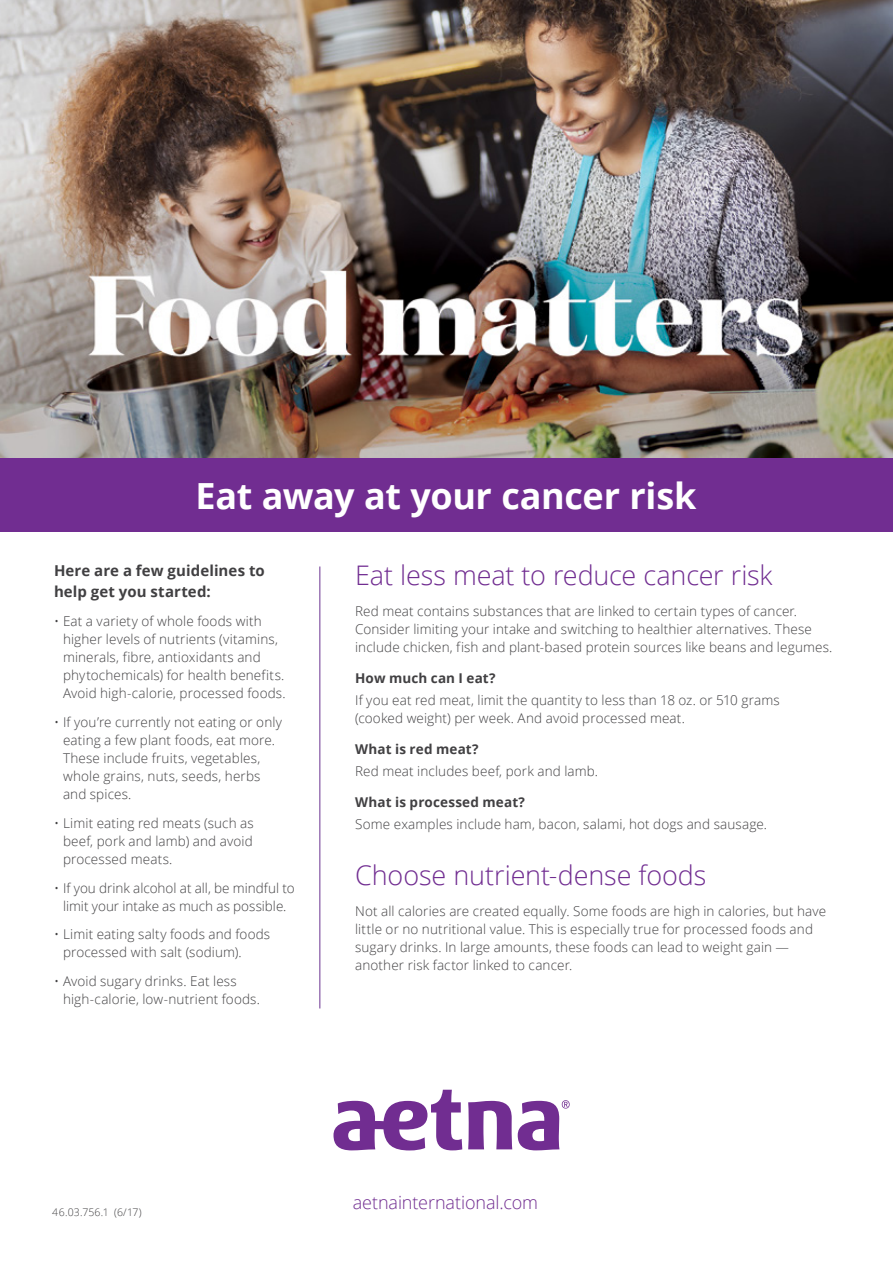
<style>
.page{position:relative;width:893px;height:1263px;background:#fff}
.page>*{position:absolute;margin:0;border:0;box-sizing:border-box;transform-origin:0 0}
.t1{font:700 36px "Open Sans";letter-spacing:-.01em;color:#fff}
.t2{font:300 27px "Open Sans";letter-spacing:-.005em;color:#712d91}
.t3{font:300 18px "Open Sans";letter-spacing:-.005em;color:#712d91}
.t4{font:700 15px "Open Sans";letter-spacing:.005em;color:#414042}
.Body{font:300 13.5px/18px "Open Sans";letter-spacing:.01em;color:#414042}
.Body_subhead{font:700 13.5px "Open Sans";letter-spacing:.01em;color:#414042}
.t5{font:300 10.5px "Open Sans";letter-spacing:.01em;color:#414042}
</style>
<div class="page">
<img style="left:0;top:0;width:893px;height:459px">
<svg style="left:333px;top:1090px;width:237px;height:60px"></svg>
<div style="left:0;top:459px;width:893px;height:73px;background:#712d91"></div>
<hr style="left:319px;top:566px;width:2px;height:442px;background:#9c77b5">
<h1 class="t1" style="left:195px;top:471px;width:503px">Eat away at your cancer risk</h1>
<h2 class="t4" style="left:54px;top:560px;width:212px">Here are a few guidelines to</h2>
<h2 class="t4" style="left:54px;top:581px;width:158px">help get you started:</h2>
<p class="Body" style="left:63px;top:612px;width:224px;text-indent:-9px">• Eat a variety of whole foods with higher levels of nutrients (vitamins, minerals, fibre, antioxidants and phytochemicals) for health benefits.<br>Avoid high-calorie, processed foods.</p>
<p class="Body" style="left:63px;top:713px;width:221px;text-indent:-9px">• If you’re currently not eating or only eating a few plant foods, eat more.<br>These include fruits, vegetables, whole grains, nuts, seeds, herbs and spices.</p>
<p class="Body" style="left:63px;top:813px;width:192px;text-align:justify;text-indent:-9px">• Limit eating red meats (such as beef, pork and lamb) and avoid processed meats.</p>
<p class="Body" style="left:54px;top:878px;width:242px;text-align:center">• If you drink alcohol at all, be mindful to limit your intake as much as possible.</p>
<p class="Body" style="left:63px;top:925px;width:209px;text-indent:-9px">• Limit eating salty foods and foods processed with salt (sodium).</p>
<p class="Body" style="left:63px;top:972px;width:199px;text-indent:-9px">• Avoid sugary drinks. Eat less high-calorie, low-nutrient foods.</p>
<h2 class="t2" style="left:355px;top:557px;width:419px">Eat less meat to reduce cancer risk</h2>
<p class="Body" style="left:355px;top:602px;width:479px">Red meat contains substances that are linked to certain types of cancer.<br>Consider limiting your intake and switching to healthier alternatives. These include chicken, fish and plant-based protein sources like beans and legumes.</p>
<p class="Body_subhead" style="left:355px;top:668px;width:142px">How much can I eat?</p>
<p class="Body" style="left:355px;top:691px;width:426px">If you eat red meat, limit the quantity to less than 18 oz. or 510 grams (cooked weight) per week. And avoid processed meat.</p>
<p class="Body_subhead" style="left:355px;top:739px;width:125px">What is red meat?</p>
<p class="Body" style="left:355px;top:762px;width:245px">Red meat includes beef, pork and lamb.</p>
<p class="Body_subhead" style="left:355px;top:792px;width:171px">What is processed meat?</p>
<p class="Body" style="left:355px;top:815px;width:413px">Some examples include ham, bacon, salami, hot dogs and sausage.</p>
<h2 class="t2" style="left:355px;top:857px;width:353px">Choose nutrient-dense foods</h2>
<p class="Body" style="left:355px;top:901px;width:473px">Not all calories are created equally. Some foods are high in calories, but have little or no nutritional value. This is especially true for processed foods and sugary drinks. In large amounts, these foods can lead to weight gain — another risk factor linked to cancer.</p>
<p class="t5" style="left:52px;top:1205px;width:91px">46.03.756.1 (6/17)</p>
<h3 class="t3" style="left:353px;top:1190px;width:187px">aetnainternational.com</h3>
</div>
